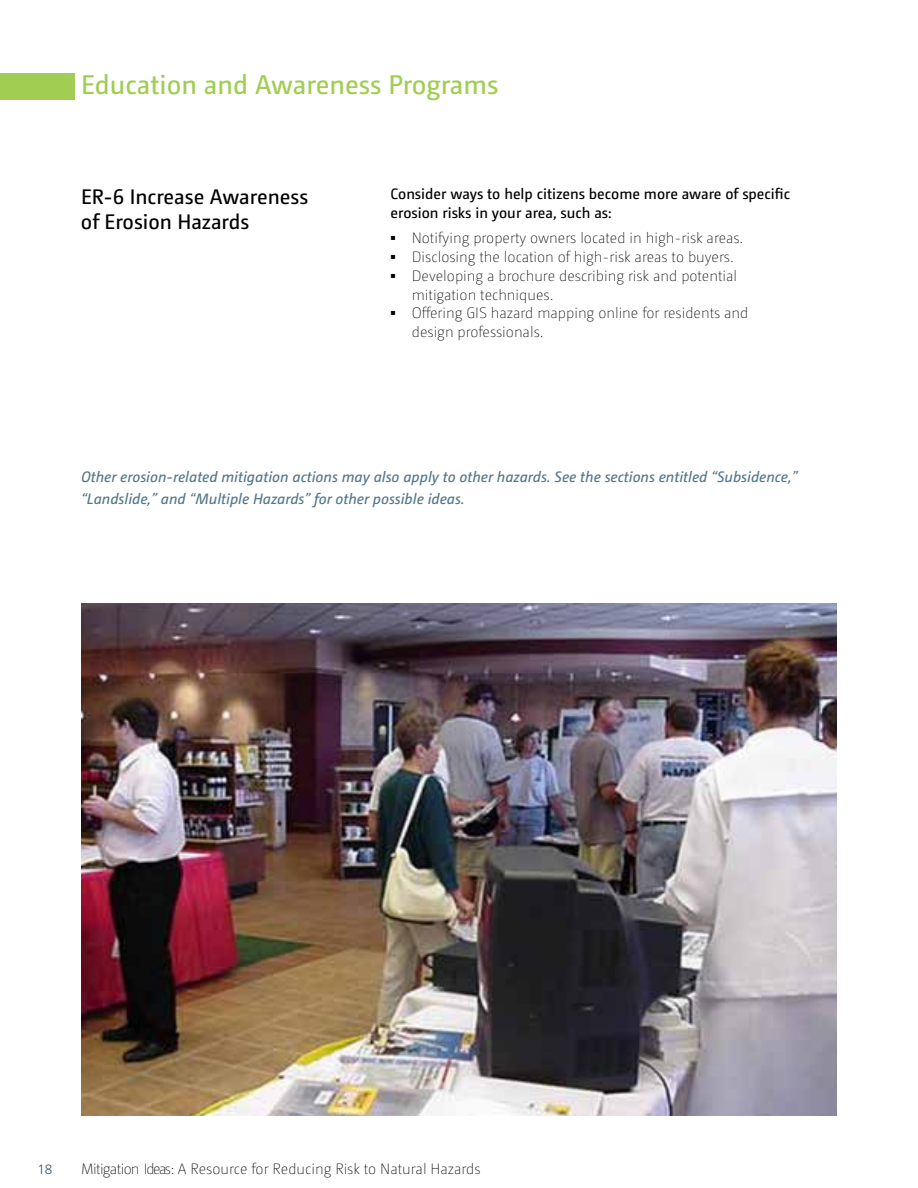
<style>
.page{position:relative;width:918px;height:1188px;background:#fff}
.page>*{position:absolute;margin:0;border:0;box-sizing:border-box;transform-origin:0 0}
.t1{font:27px "Camingo";color:#a0cd52}
.t2{font:21px/25.2px "Camingo";color:#000}
.t3{font:15px/18.8px "Camingo Extra Light TF";color:#000}
.t4{font:15px/21.8px "Camingo Regular TF Italic";color:#54778a}
.t5{font:15px/18.8px "Camingo";color:#000}
.t6{font:300 13.5px "Frutiger LT Std";color:#445869}
.s1{font-family:"Century"}
</style>
<div class="page">
<img style="left:81px;top:603px;width:756px;height:513px">
<div style="left:0;top:73px;width:74px;height:27px;background:#a0cd52"></div>
<h1 class="t1" style="left:81px;top:67px;width:419px">Education and Awareness Programs</h1>
<h2 class="t2" style="left:81px;top:184px;width:229px">ER-6 Increase Awareness of Erosion Hazards</h2>
<p class="t5" style="left:391px;top:184px;width:401px">Consider ways to help citizens become more aware of specific erosion risks in your area, such as:</p>
<p class="t3" style="left:391px;top:229px;width:354px"><span class="s1">▪</span> Notifying property owners located in high-risk areas.</p>
<p class="t3" style="left:391px;top:247px;width:345px"><span class="s1">▪</span> Disclosing the location of high-risk areas to buyers.</p>
<p class="t3" style="left:412px;top:266px;width:327px;text-indent:-21px"><span class="s1">▪</span> Developing a brochure describing risk and potential mitigation techniques.</p>
<p class="t3" style="left:412px;top:304px;width:338px;text-indent:-21px"><span class="s1">▪</span> Offering GIS hazard mapping online for residents and design professionals.</p>
<p class="t4" style="left:81px;top:466px;width:718px">Other erosion-related mitigation actions may also apply to other hazards. See the sections entitled “Subsidence,” “Landslide,” and “Multiple Hazards” for other possible ideas.</p>
<p class="t6" style="left:37px;top:1162px;width:16px">18</p>
<p class="t3" style="left:81px;top:1159px;width:401px">Mitigation Ideas: A Resource for Reducing Risk to Natural Hazards</p>
</div>
